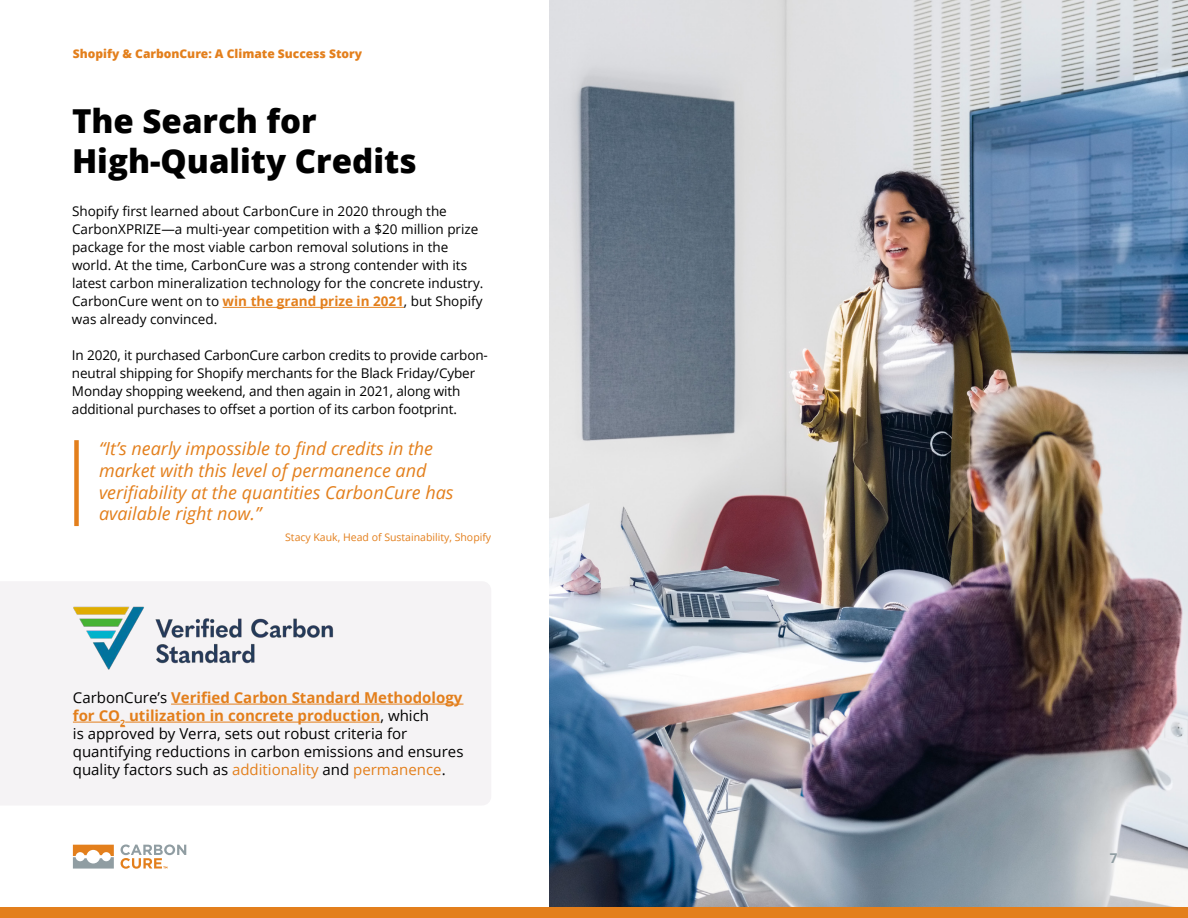
<style>
.page{position:relative;width:1188px;height:918px;background:#fff}
.page>*{position:absolute;margin:0;border:0;box-sizing:border-box;transform-origin:0 0}
.t1{font:800 33px/39.6px "Open Sans";color:#000}
.t2{font:italic 18px/21.6px "Open Sans";color:#e37f1c}
.t3{font:15px/18px "Open Sans";color:#000}
.t4{font:13.5px/18px "Open Sans";color:#000}
.t5{font:700 13.5px "Open Sans";color:#909da2}
.t6{font:800 12px "Open Sans";color:#e37f1c}
.t7{font:10.5px "Open Sans";color:#e37f1c}
.s1{font-weight:700;color:#e37f1c}
.s2{color:#e37f1c}
</style>
<div class="page">
<img style="left:549px;top:0;width:639px;height:907px">
<svg style="left:73px;top:845px;width:41px;height:24px"></svg>
<svg style="left:121px;top:844px;width:65px;height:25px"></svg>
<div style="left:0;top:907px;width:1188px;height:11px;background:#e37f1c"></div>
<hr style="left:223px;top:307px;width:181px;height:1px;background:#e37f1c">
<div style="left:74px;top:440px;width:5px;height:86px;background:#e37f1c"></div>
<div style="left:0;top:582px;width:491px;height:223px;background:#f5f3f5"></div>
<hr style="left:171px;top:704px;width:293px;height:1px;background:#e37f1c">
<hr style="left:73px;top:722px;width:47px;height:1px;background:#e37f1c">
<hr style="left:125px;top:722px;width:255px;height:1px;background:#e37f1c">
<img style="left:63px;top:605px;width:86px;height:67px">
<img style="left:153px;top:614px;width:185px;height:53px">
<p class="t6" style="left:73px;top:48px;width:291px">Shopify &amp; CarbonCure: A Climate Success Story</p>
<h1 class="t1" style="left:72px;top:105px;width:346px">The Search for<br>High-Quality Credits</h1>
<p class="t4" style="left:72px;top:202px;width:413px">Shopify 昀椀rst learned about CarbonCure in 2020 through the CarbonXPRIZE—a multi-year competition with a $20 million prize package for the most viable carbon removal solutions in the world. At the time, CarbonCure was a strong contender with its latest carbon mineralization technology for the concrete industry.<br>CarbonCure went on to <span class="s1">win the grand prize in 2021</span>, but Shopify was already convinced.</p>
<p class="t4" style="left:72px;top:348px;width:417px">In 2020, it purchased CarbonCure carbon credits to provide carbon&shy;neutral shipping for Shopify merchants for the Black Friday/Cyber Monday shopping weekend, and then again in 2021, along with additional purchases to o昀昀set a portion of its carbon footprint.</p>
<h2 class="t2" style="left:99px;top:438px;width:356px">“It’s nearly impossible to 昀椀nd credits in the market with this level of permanence and veri昀椀ability at the quantities CarbonCure has available right now.”</h2>
<p class="t7" style="left:285px;top:533px;width:208px">Stacy Kauk, Head of Sustainability, Shopify</p>
<p class="t3" style="left:73px;top:690px;width:392px">CarbonCure’s <span class="s1">Veri昀椀ed Carbon Standard Methodology for CO</span><sub>2</sub> <span class="s1">utilization in concrete production</span>, which<br>is approved by Verra, sets out robust criteria for quantifying reductions in carbon emissions and ensures quality factors such as <span class="s2">additionality</span> and <span class="s2">permanence</span>.</p>
<p class="t5" style="left:1110px;top:853px;width:9px">7</p>
</div>
